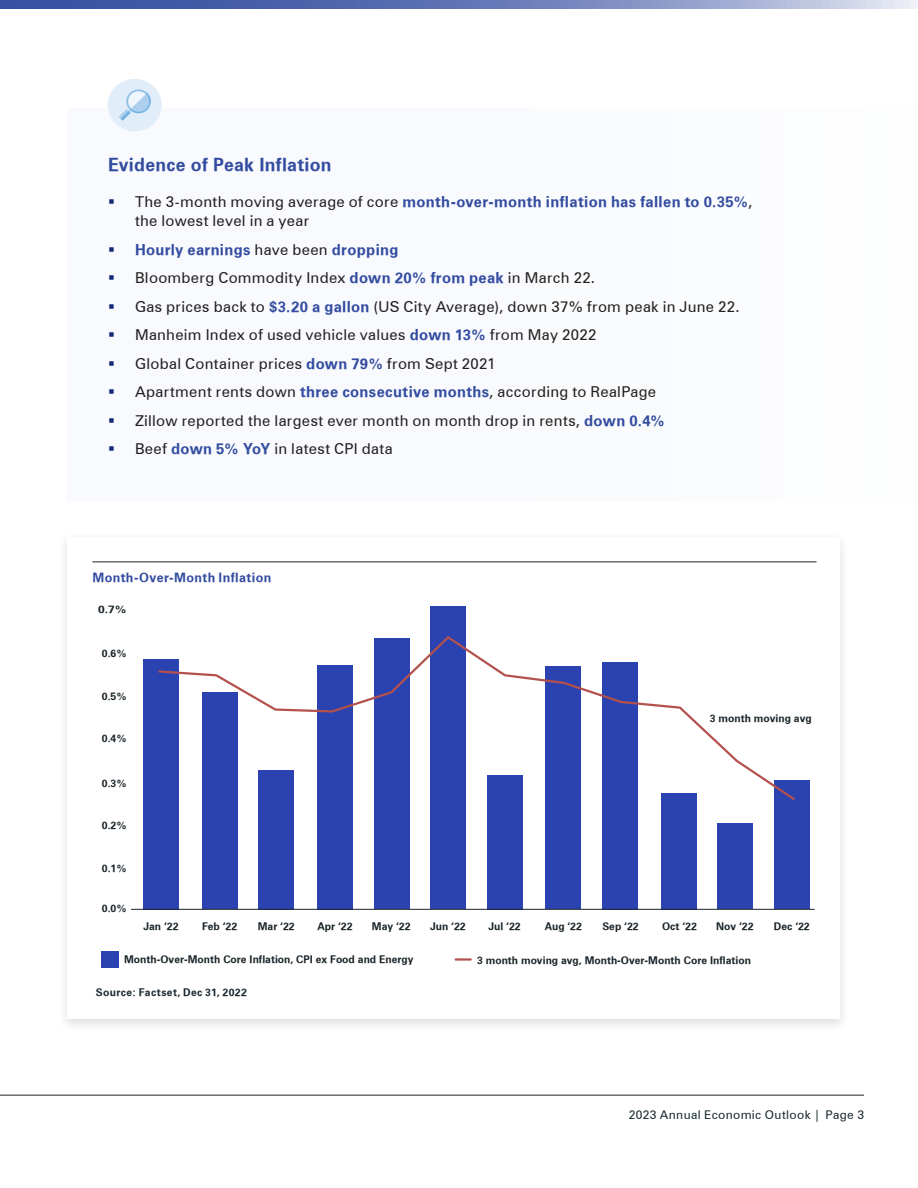
<style>
.page{position:relative;width:918px;height:1188px;background:#fff}
.page>*{position:absolute;margin:0;border:0;box-sizing:border-box;transform-origin:0 0}
.Chart_Header{font:18px "Zurich Bold BT";letter-spacing:.01em;color:#334ca0}
.t1{font:15px/19.5px "Zurich BT";letter-spacing:.02em;color:#231f20}
.t2{font:15px "Zurich Bold BT";letter-spacing:.02em;color:#334ca0}
.HAV_Chart_Header{font:12.75px "Zurich Bold BT";letter-spacing:.03em;color:#334ca0}
.t3{font:12px "Zurich BT";letter-spacing:.03em;color:#192931}
.t4{font:10.5px "Zurich Bold BT";color:#1a2429}
.HAV_Source_Text{font:10.5px "Zurich Bold BT";letter-spacing:.035em;color:#192931}
.t5{font:10.5px "Zurich Bold BT";color:#1a2429;scale:1.15 1}
.s1{font-family:"Zurich Bold BT";color:#334ca0}
.s2{font-family:"Zurich BT";color:#231f20}
</style>
<div class="page">
<hr style="left:0;top:1095px;width:864px;height:1px;background:#231f20">
<svg style="left:0;top:0;width:918px;height:9px;background:#7182bc"></svg>
<div style="left:68px;top:108px;width:850px;height:394px;background:#f8fafd"></div>
<div style="left:108px;top:79px;width:54px;height:52px;background:#e1edf8;border-radius:50%"></div>
<svg style="left:119px;top:89px;width:32px;height:32px"></svg>
<div style="left:57px;top:531px;width:793px;height:502px;background:#231f20;opacity:.15"></div>
<div style="left:68px;top:537px;width:772px;height:482px;background:#fff"></div>
<hr style="left:456px;top:958px;width:15px;height:3px;background:#b4514d">
<div style="left:774px;top:780px;width:36px;height:129px;background:#2b42b1"></div>
<div style="left:717px;top:823px;width:36px;height:86px;background:#2b42b1"></div>
<div style="left:661px;top:793px;width:36px;height:116px;background:#2b42b1"></div>
<div style="left:602px;top:662px;width:36px;height:247px;background:#2b42b1"></div>
<div style="left:545px;top:666px;width:36px;height:243px;background:#2b42b1"></div>
<div style="left:487px;top:775px;width:36px;height:134px;background:#2b42b1"></div>
<div style="left:430px;top:607px;width:36px;height:302px;background:#2b42b1"></div>
<div style="left:374px;top:638px;width:35px;height:271px;background:#2b42b1"></div>
<div style="left:317px;top:665px;width:36px;height:244px;background:#2b42b1"></div>
<div style="left:258px;top:770px;width:36px;height:139px;background:#2b42b1"></div>
<div style="left:202px;top:693px;width:36px;height:216px;background:#2b42b1"></div>
<div style="left:143px;top:659px;width:36px;height:250px;background:#2b42b1"></div>
<svg style="left:158px;top:636px;width:637px;height:166px"></svg>
<hr style="left:131px;top:909px;width:684px;height:1px;background:#1a2429">
<div style="left:101px;top:951px;width:18px;height:17px;background:#2b42b1"></div>
<hr style="left:92px;top:562px;width:725px;height:1px;background:#231f20">
<p class="Chart_Header" style="left:108px;top:154px;width:225px">Evidence of Peak Inflation</p>
<p class="t1" style="left:135px;top:192px;width:619px">The 3-month moving average of core <span class="s1">month-over-month inflation has fallen to 0.35%</span>, the lowest level in a year</p>
<p class="t2" style="left:135px;top:240px;width:265px">Hourly earnings <span class="s2">have been</span> dropping</p>
<p class="t1" style="left:135px;top:268px;width:462px">Bloomberg Commodity Index <span class="s1">down 20% from peak</span> in March 22.</p>
<p class="t1" style="left:135px;top:297px;width:606px">Gas prices back to <span class="s1">$3.20 a gallon</span> (US City Average), down 37% from peak in June 22.</p>
<p class="t1" style="left:135px;top:325px;width:463px">Manheim Index of used vehicle values <span class="s1">down 13%</span> from May 2022</p>
<p class="t1" style="left:135px;top:354px;width:362px">Global Container prices <span class="s1">down 79%</span> from Sept 2021</p>
<p class="t1" style="left:135px;top:382px;width:523px">Apartment rents down <span class="s1">three consecutive months</span>, according to RealPage</p>
<p class="t1" style="left:135px;top:411px;width:531px">Zillow reported the largest ever month on month drop in rents, <span class="s1">down 0.4%</span></p>
<p class="t1" style="left:135px;top:439px;width:259px">Beef <span class="s1">down 5% YoY</span> in latest CPI data</p>
<p class="HAV_Chart_Header" style="left:92px;top:570px;width:180px">Month-Over-Month Inflation</p>
<p class="t5" style="left:98px;top:603px;width:26px">0.7%</p>
<p class="t4" style="left:102px;top:647px;width:26px">0.6%</p>
<p class="t4" style="left:102px;top:689px;width:26px">0.5%</p>
<p class="t4" style="left:102px;top:732px;width:26px">0.4%</p>
<p class="t4" style="left:102px;top:777px;width:26px">0.3%</p>
<p class="t4" style="left:102px;top:819px;width:26px">0.2%</p>
<p class="t4" style="left:102px;top:862px;width:26px">0.1%</p>
<p class="t4" style="left:102px;top:902px;width:26px">0.0%</p>
<p class="t4" style="left:710px;top:712px;width:103px">3 month moving avg</p>
<p class="t4" style="left:143px;top:920px;width:37px">Jan ‘22</p>
<p class="t4" style="left:202px;top:920px;width:36px">Feb ‘22</p>
<p class="t4" style="left:258px;top:920px;width:38px">Mar ‘22</p>
<p class="t4" style="left:317px;top:920px;width:37px">Apr ‘22</p>
<p class="t4" style="left:372px;top:920px;width:40px">May ‘22</p>
<p class="t4" style="left:430px;top:920px;width:37px">Jun ‘22</p>
<p class="t4" style="left:489px;top:920px;width:34px">Jul ‘22</p>
<p class="t4" style="left:545px;top:920px;width:39px">Aug ‘22</p>
<p class="t4" style="left:602px;top:920px;width:38px">Sep ‘22</p>
<p class="t4" style="left:662px;top:920px;width:36px">Oct ‘22</p>
<p class="t4" style="left:716px;top:920px;width:39px">Nov ‘22</p>
<p class="t4" style="left:774px;top:920px;width:37px">Dec ‘22</p>
<p class="t4" style="left:124px;top:953px;width:291px">Month-Over-Month Core Inflation, CPI ex Food and Energy</p>
<p class="t4" style="left:477px;top:954px;width:275px">3 month moving avg, Month-Over-Month Core Inflation</p>
<p class="HAV_Source_Text" style="left:96px;top:986px;width:153px">Source: Factset, Dec 31, 2022</p>
<p class="t3" style="left:629px;top:1107px;width:237px">2023 Annual Economic Outlook | Page 3</p>
</div>
